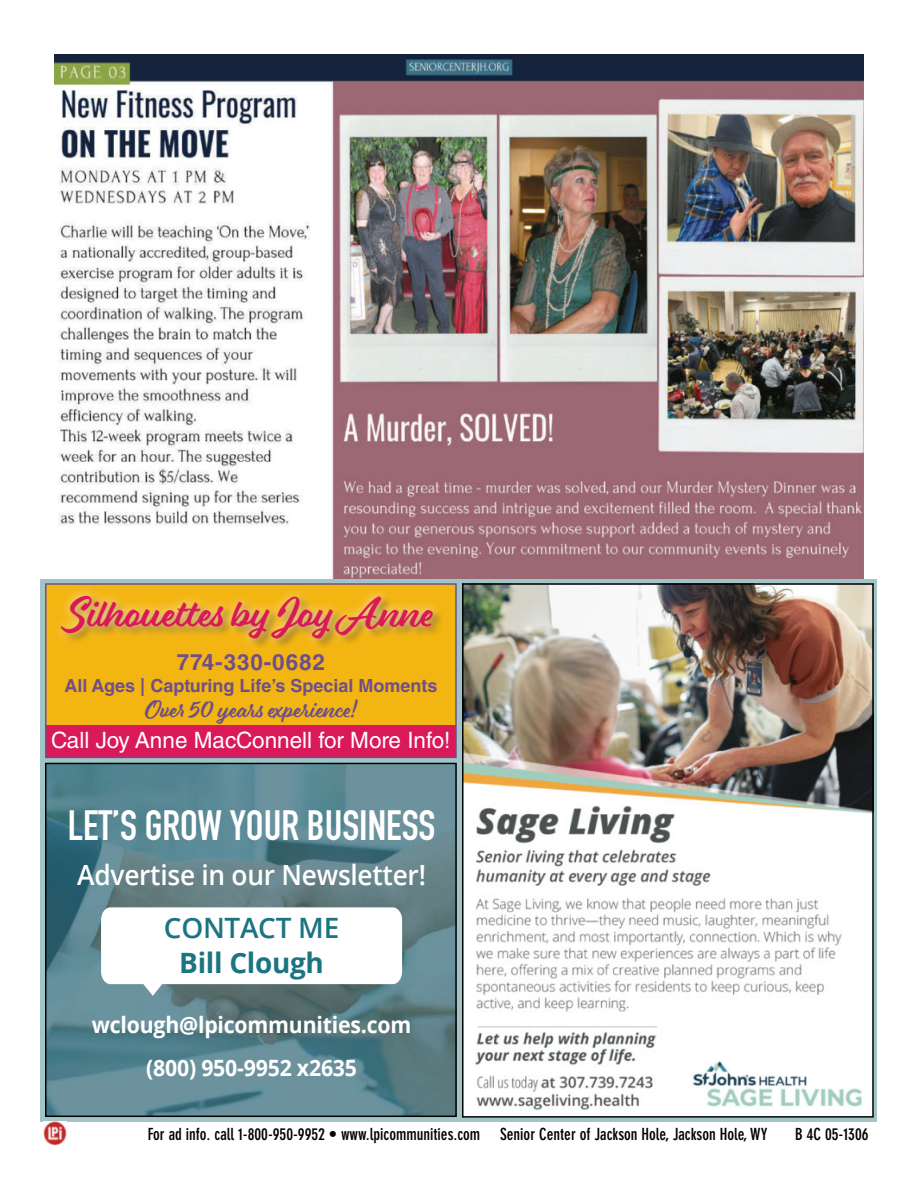
<style>
.page{position:relative;width:918px;height:1188px;background:#fff}
.page>*{position:absolute;margin:0;border:0;box-sizing:border-box;transform-origin:0 0}
.t1{font:700 41.85px "DIN Condensed";color:#fff}
.t2{font:39px "Eds Market Main Script";color:#da1959}
.t3{font:700 28.05px "Open Sans";letter-spacing:-.01em;color:#1c7483}
.t4{font:600 28.05px "Open Sans";letter-spacing:-.01em;color:#1c7483}
.t5{font:600 27.75px "Open Sans";letter-spacing:-.01em;color:#fff;scale:.95 1}
.t6{font:700 22.5px/42.6px "Open Sans";letter-spacing:-.01em;color:#fff;text-align:center;scale:.95 1}
.t7{font:22.5px "Helvetica LT Std";color:#fff}
.t8{font:22.5px "Eds Market Main Script";color:#6f4f8a}
.t9{font:700 22.5px "Helvetica LT Std";letter-spacing:.04em;color:#6f4f8a}
.t10{font:700 18px "Helvetica LT Std";color:#6f4f8a}
.t11{font:700 condensed 16.5px "DIN Neuzeit Grotesk Std";color:#000}
</style>
<div class="page">
<img style="left:54px;top:54px;width:810px;height:525px">
<div style="left:41px;top:579px;width:837px;height:543px;background:#a1c5c7"></div>
<img style="left:44px;top:1122px;width:23px;height:23px">
<img style="left:47px;top:765px;width:408px;height:350px">
<div style="left:45px;top:763px;width:412px;height:354px;border:1px solid #000"></div>
<svg style="left:101px;top:907px;width:301px;height:89px;background:#e8ecec"></svg>
<img style="left:465px;top:586px;width:406px;height:529px">
<div style="left:462px;top:583px;width:412px;height:535px;border:2px solid #000"></div>
<div style="left:46px;top:584px;width:410px;height:173px;background:#f3b512"></div>
<div style="left:46px;top:725px;width:410px;height:32px;background:#da1959"></div>
<div style="left:45px;top:583px;width:412px;height:175px;border:2px solid #6f4f8a"></div>
<div style="left:51px;top:585px;width:393px;height:64px;background:#fff;opacity:.75"></div>
<h2 class="t2" style="left:68px;top:589px;width:367px">Silhouettes by Joy Anne</h2>
<h3 class="t9" style="left:177px;top:648px;width:150px">774-330-0682</h3>
<p class="t10" style="left:64px;top:675px;width:375px">All Ages | Capturing Life’s Special Moments</p>
<h3 class="t8" style="left:145px;top:696px;width:212px">Over 50 years experience!</h3>
<h3 class="t7" style="left:51px;top:727px;width:401px">Call Joy Anne MacConnell for More Info!</h3>
<h1 class="t1" style="left:68px;top:798px;width:369px">LET’S GROW YOUR BUSINESS</h1>
<h3 class="t5" style="left:77px;top:855px;width:369px">Advertise in our Newsletter!</h3>
<h3 class="t4" style="left:164px;top:908px;width:177px">CONTACT ME</h3>
<h3 class="t3" style="left:179px;top:943px;width:146px">Bill Clough</h3>
<h3 class="t6" style="left:92px;top:1003px;width:338px">wclough@lpicommunities.com (800) 950-9952 x2635</h3>
<p class="t11" style="left:148px;top:1124px;width:621px">For ad info. call 1-800-950-9952 • www.lpicommunities.com Senior Center of Jackson Hole, Jackson Hole, WY</p>
<p class="t11" style="left:795px;top:1124px;width:75px">B 4C 05-1306</p>
</div>
